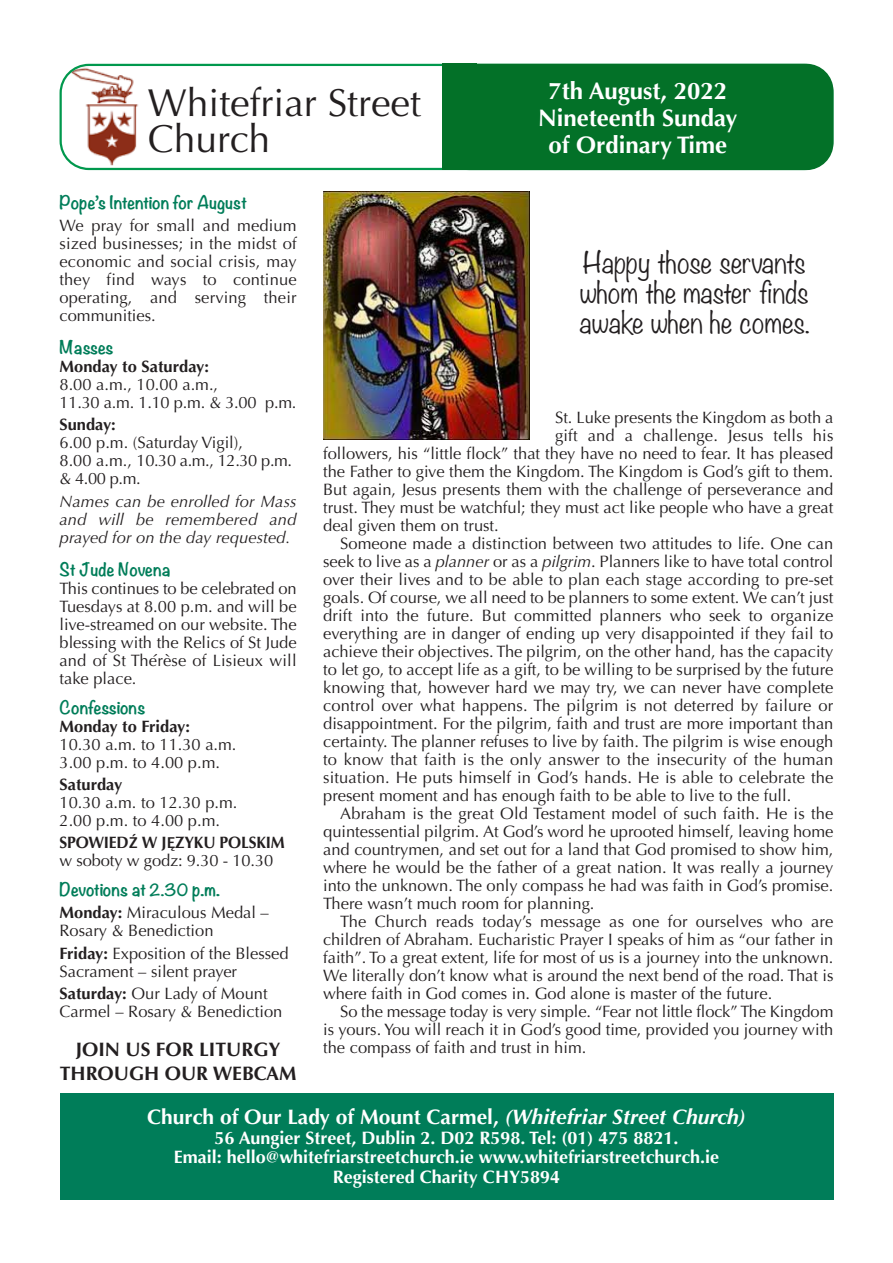
<style>
.page{position:relative;width:893px;height:1263px;background:#fff}
.page>*{position:absolute;margin:0;border:0;box-sizing:border-box;transform-origin:0 0}
.t1{font:39px "Optima";color:#231f20}
.t2{font:300 27px/30px "Noteworthy";color:#231f20}
.t3{font:700 24px "Optima";color:#fff}
.t4{font:700 21px "Optima";color:#fff}
.t5{font:700 19.5px "Optima";color:#231f20}
.t6{font:700 18px "Optima";color:#fff}
.t7{font:16.5px/18px "Optima";color:#231f20;text-align:justify}
.t8{font:italic 16.5px/18px "Optima";letter-spacing:.005em;color:#231f20;text-align:justify}
.t9{font:700 16.5px "Noteworthy";color:#007d59}
.t10{font:700 16.5px "Optima";color:#231f20}
.t11{font:16.5px/18px "Optima";letter-spacing:-.025em;color:#231f20}
.t12{font:700 16.5px "Optima";color:#231f20;scale:.95 1}
.t13{font:700 16.5px "Noteworthy";letter-spacing:-.02em;color:#007d59}
.s1{font-family:"Lucida Grande";font-size:15px}
.s2{font-size:15px}
.s3{font-weight:700}
.s4{font-style:italic}
</style>
<div class="page">
<svg style="left:60px;top:64px;width:773px;height:106px"></svg>
<div style="left:60px;top:1093px;width:773px;height:106px;background:#007d59"></div>
<img style="left:323px;top:192px;width:206px;height:248px">
<div style="left:442px;top:64px;width:34px;height:106px;background:#037128"></div>
<div style="left:442px;top:64px;width:391px;height:106px;background:#037128;border-radius:27px"></div>
<p class="t1" style="left:148px;top:80px;width:275px">Whitefriar Street</p>
<p class="t1" style="left:148px;top:116px;width:124px">Church</p>
<p class="t3" style="left:548px;top:77px;width:180px">7th August, 2022</p>
<p class="t3" style="left:538px;top:104px;width:201px">Nineteenth Sunday</p>
<p class="t3" style="left:548px;top:131px;width:180px">of Ordinary Time</p>
<p class="t9" style="left:60px;top:188px;width:189px">Pope’s Intention for August</p>
<p class="t7" style="left:60px;top:217px;width:239px">We pray for small and medium sized businesses; in the midst of economic and social crisis, may they find ways to continue operating, and serving their communities.</p>
<p class="t9" style="left:60px;top:333px;width:56px">Masses</p>
<p class="t10" style="left:60px;top:357px;width:151px">Monday to Saturday:</p>
<p class="t7" style="left:60px;top:376px;width:160px">8.00 a.m., 10.00 a.m.,</p>
<p class="t7" style="left:60px;top:394px;width:238px">11.30 a.m. 1.10 p.m. &amp; 3.00 p.m.</p>
<p class="t10" style="left:60px;top:415px;width:58px">Sunday:</p>
<p class="t7" style="left:60px;top:434px;width:185px">6.00 p.m. (Saturday Vigil),</p>
<p class="t11" style="left:60px;top:452px;width:234px">8.00 a.m., 10.30 a.m., 12.30 p.m. &amp; 4.00 p.m.</p>
<p class="t8" style="left:60px;top:492px;width:239px">Names can be enrolled for Mass and will be remembered and prayed for on the day requested.</p>
<p class="t9" style="left:60px;top:554px;width:113px">St Jude Novena</p>
<p class="t7" style="left:60px;top:579px;width:239px">This continues to be celebrated on Tuesdays at 8.00 p.m. and will be live-streamed on our website. The blessing with the Relics of St Jude and of St Thérèse of Lisieux will take place.</p>
<p class="t9" style="left:60px;top:692px;width:88px">Confessions</p>
<p class="t10" style="left:60px;top:716px;width:132px">Monday to Friday:</p>
<p class="t7" style="left:60px;top:735px;width:179px">10.30 a.m. to 11.30 a.m.</p>
<p class="t7" style="left:60px;top:753px;width:162px">3.00 p.m. to 4.00 p.m.</p>
<p class="t10" style="left:60px;top:775px;width:64px">Saturday</p>
<p class="t7" style="left:60px;top:793px;width:179px">10.30 a.m. to 12.30 p.m.</p>
<p class="t7" style="left:60px;top:811px;width:162px">2.00 p.m. to 4.00 p.m.</p>
<p class="t12" style="left:60px;top:833px;width:239px">SPOWIED<span class="s1">Ź</span> W J<span class="s1">Ę</span>ZYKU POLSKIM</p>
<p class="t7" style="left:60px;top:852px;width:215px">w soboty w godz: 9.30 - 10.30</p>
<p class="t13" style="left:60px;top:875px;width:162px">Devotions at <span class="s2">2.30</span> p.m.</p>
<p class="t7" style="left:60px;top:904px;width:211px"><span class="s3">Monday:</span> Miraculous Medal –<br>Rosary &amp; Benediction</p>
<p class="t7" style="left:60px;top:944px;width:231px"><span class="s3">Friday:</span> Exposition of the Blessed<br>Sacrament – silent prayer</p>
<p class="t7" style="left:60px;top:984px;width:224px"><span class="s3">Saturday:</span> Our Lady of Mount<br>Carmel – Rosary &amp; Benediction</p>
<p class="t5" style="left:76px;top:1038px;width:206px">JOIN US FOR LITURGY</p>
<p class="t5" style="left:60px;top:1062px;width:238px">THROUGH OUR WEBCAM</p>
<p class="t4" style="left:147px;top:1105px;width:600px">Church of Our Lady of Mount Carmel, <span class="s4">(Whitefriar Street Church)</span></p>
<p class="t6" style="left:214px;top:1127px;width:466px">56 Aungier Street, Dublin 2. D02 R598. Tel: (01) 475 8821.</p>
<p class="t6" style="left:174px;top:1146px;width:547px">Email: hello@whitefriarstreetchurch.ie www.whitefriarstreetchurch.ie</p>
<p class="t6" style="left:333px;top:1166px;width:229px">Registered Charity CHY5894</p>
<p class="t2" style="left:579px;top:245px;width:232px">Happy those servants whom the master finds awake when he comes.</p>
<p class="t7" style="left:555px;top:408px;width:280px">St. Luke presents the Kingdom as both a</p>
<p class="t7" style="left:555px;top:426px;width:280px">gift and a challenge. Jesus tells his</p>
<p class="t7" style="left:323px;top:444px;width:512px">followers, his “little flock” that they have no need to fear. It has pleased</p>
<p class="t7" style="left:323px;top:462px;width:512px">the Father to give them the Kingdom. The Kingdom is God’s gift to them.</p>
<p class="t7" style="left:323px;top:480px;width:512px">But again, Jesus presents them with the challenge of perseverance and</p>
<p class="t7" style="left:323px;top:498px;width:512px">trust. They must be watchful; they must act like people who have a great</p>
<p class="t7" style="left:323px;top:516px;width:177px">deal given them on trust.</p>
<p class="t7" style="left:323px;top:534px;width:512px;text-indent:17px">Someone made a distinction between two attitudes to life. One can seek to live as a <span class="s4">planner</span> or as a <span class="s4">pilgrim</span>. Planners like to have total control over their lives and to be able to plan each stage according to pre-set goals. Of course, we all need to be planners to some extent. We can’t just drift into the future. But committed planners who seek to organize everything are in danger of ending up very disappointed if they fail to achieve their objectives. The pilgrim, on the other hand, has the capacity to let go, to accept life as a gift, to be willing to be surprised by the future knowing that, however hard we may try, we can never have complete control over what happens. The pilgrim is not deterred by failure or disappointment. For the pilgrim, faith and trust are more important than certainty. The planner refuses to live by faith. The pilgrim is wise enough to know that faith is the only answer to the insecurity of the human situation. He puts himself in God’s hands. He is able to celebrate the present moment and has enough faith to be able to live to the full.</p>
<p class="t7" style="left:323px;top:804px;width:512px;text-indent:17px">Abraham is the great Old Testament model of such faith. He is the quintessential pilgrim. At God’s word he uprooted himself, leaving home and countrymen, and set out for a land that God promised to show him, where he would be the father of a great nation. It was really a journey into the unknown. The only compass he had was faith in God’s promise.<br>There wasn’t much room for planning.</p>
<p class="t7" style="left:323px;top:912px;width:512px;text-indent:17px">The Church reads today’s message as one for ourselves who are children of Abraham. Eucharistic Prayer I speaks of him as “our father in faith”. To a great extent, life for most of us is a journey into the unknown.<br>We literally don’t know what is around the next bend of the road. That is where faith in God comes in. God alone is master of the future.</p>
<p class="t7" style="left:323px;top:1002px;width:512px;text-indent:17px">So the message today is very simple. “Fear not little flock” The Kingdom is yours. You will reach it in God’s good time, provided you journey with the compass of faith and trust in him.</p>
</div>
